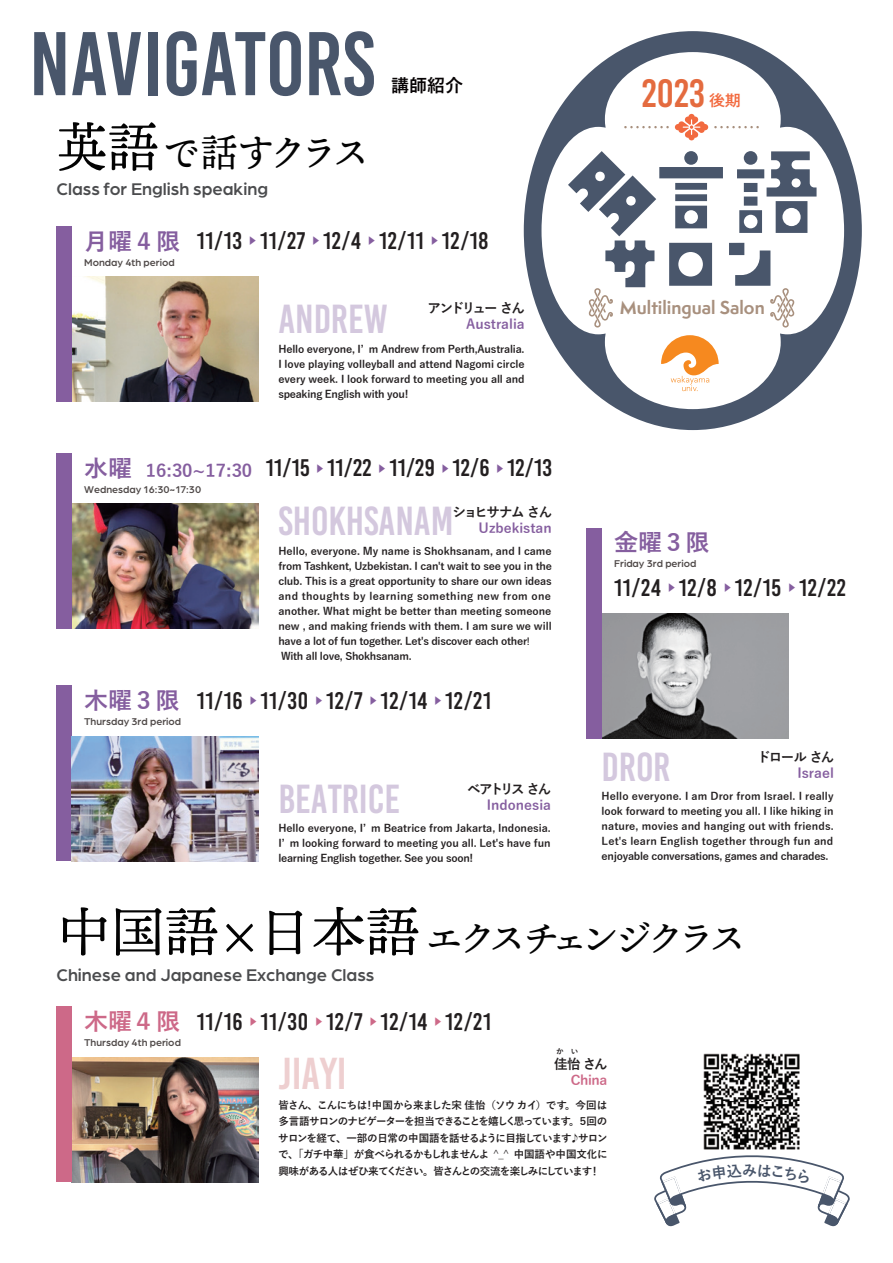
<style>
.page{position:relative;width:893px;height:1263px;background:#fff}
.page>*{position:absolute;margin:0;border:0;box-sizing:border-box;transform-origin:0 0}
.t1{font:90.9px "AB kikori";color:#49566b}
.t2{font:90.15px "Bebas Kai";color:#49566b}
.t3{font:68.1px "AB kikori";color:#49566b}
.t4{font:44.7px "Bebas Kai";color:#eecfd0}
.t5{font:40.5px "Bebas Kai";color:#d4c8de}
.t6{font:39.45px "Bebas Kai";color:#e46b3f}
.t7{font:39.3px "Ten Mincho Text";letter-spacing:-.12em;color:#030303;scale:.94 1}
.t8{font:37.5px "Ten Mincho Text";letter-spacing:-.16em;color:#030303}
.t9{font:24px "Bebas Kai";letter-spacing:.025em;color:#231f20}
.t10{font:700 23.55px "Yu Gothic";color:#855e9f}
.t11{font:500 18px "Arboria";color:#4b4c4e}
.t12{font:700 18px "Yu Gothic";color:#070304}
.t13{font:700 17.7px "Yu Gothic";color:#855e9f}
.t14{font:700 17.25px "Semplicita Pro";color:#a8907e}
.t15{font:15.3px "DNP Shuei Anti Std B";color:#f26a3f;scale:1.04 1}
.t16{font:700 15px "Yu Gothic";color:#49566b}
.t17{font:700 13.5px "Yu Gothic";color:#855e9f}
.t18{font:700 13.5px "Yu Gothic";letter-spacing:-.155em;color:#231f20}
.t19{font:700 13.5px "Yu Gothic";letter-spacing:-.125em;color:#231f20}
.t20{font:700 13.5px "Yu Gothic";letter-spacing:-.025em;color:#cd6988}
.t21{font:700 10.5px/15px "Yu Gothic";letter-spacing:-.015em;color:#231f20;text-align:justify}
.t22{font:500 10.5px "Arboria";color:#4f4948}
.t23{font:9px "Koz Go Pr 6 N";color:#855e9f}
.t24{font:9px "Koz Go Pr 6 N";color:#cd6988}
.t25{font:700 7.5px "Yu Gothic";color:#231f20}
.s1{font-size:54px}
.s2{font-family:"Yu Gothic";font-weight:700;font-size:23.55px;color:#855e9f}
.s3{font-size:23.55px}
.s4{font-family:"Bebas Kai";font-weight:400;font-size:24px;color:#231f20}
.s5{font-family:"Arial";font-weight:400}
.s6{font-family:"Yu Gothic";font-weight:700;font-size:23.55px;color:#cd6988}
</style>
<div class="page">
<img style="left:71px;top:276px;width:187px;height:125px">
<img style="left:71px;top:1057px;width:187px;height:125px">
<div style="left:56px;top:226px;width:15px;height:175px;background:#855e9f"></div>
<img style="left:71px;top:504px;width:187px;height:124px">
<div style="left:56px;top:453px;width:15px;height:175px;background:#855e9f"></div>
<div style="left:56px;top:685px;width:15px;height:176px;background:#855e9f"></div>
<img style="left:601px;top:614px;width:187px;height:125px">
<div style="left:586px;top:528px;width:15px;height:211px;background:#855e9f"></div>
<div style="left:56px;top:1006px;width:15px;height:176px;background:#cd6988"></div>
<img style="left:703px;top:1053px;width:97px;height:95px">
<svg style="left:524px;top:31px;width:338px;height:399px"></svg>
<svg style="left:675px;top:114px;width:33px;height:26px"></svg>
<svg style="left:714px;top:126px;width:45px;height:2px"></svg>
<svg style="left:624px;top:126px;width:45px;height:2px"></svg>
<svg style="left:770px;top:288px;width:24px;height:40px"></svg>
<svg style="left:589px;top:288px;width:24px;height:40px"></svg>
<svg style="left:661px;top:335px;width:58px;height:56px"></svg>
<img style="left:71px;top:736px;width:187px;height:125px">
<svg style="left:654px;top:1148px;width:196px;height:78px"></svg>
<h2 class="t2" style="left:29px;top:16px;width:347px">NAVIGATORS</h2>
<h3 class="t7" style="left:57px;top:131px;width:335px"><span class="s1">英語</span>で話すクラス</h3>
<h3 class="t11" style="left:57px;top:177px;width:213px">Class for English speaking</h3>
<h3 class="t12" style="left:391px;top:75px;width:73px">講師紹介</h3>
<h3 class="t9" style="left:84px;top:228px;width:159px"><span class="s2">月曜 4 限</span> 11/13</h3>
<p class="t23" style="left:248px;top:236px;width:10px">▶</p>
<h3 class="t9" style="left:260px;top:228px;width:47px">11/27</h3>
<p class="t23" style="left:311px;top:236px;width:10px">▶</p>
<h3 class="t9" style="left:323px;top:228px;width:39px">12/4</h3>
<p class="t23" style="left:367px;top:236px;width:10px">▶</p>
<h3 class="t9" style="left:379px;top:228px;width:46px">12/11</h3>
<p class="t23" style="left:430px;top:236px;width:10px">▶</p>
<h3 class="t9" style="left:442px;top:228px;width:48px">12/18</h3>
<p class="t22" style="left:84px;top:255px;width:92px">Monday 4th period</p>
<h3 class="t5" style="left:278px;top:297px;width:111px">ANDREW</h3>
<p class="t18" style="left:428px;top:300px;width:99px">アンドリュー さん</p>
<p class="t17" style="left:466px;top:317px;width:60px">Australia</p>
<p class="t21" style="left:278px;top:341px;width:248px">Hello everyone, Iʼ m Andrew from Perth,Australia.<br>I love playing volleyball and attend Nagomi circle every week. I look forward to meeting you all and speaking English with you!</p>
<h3 class="t6" style="left:642px;top:72px;width:65px">2023</h3>
<h3 class="t15" style="left:709px;top:89px;width:32px">後期</h3>
<h1 class="t1" style="left:566px;top:144px;width:256px">多言語</h1>
<h3 class="t3" style="left:596px;top:229px;width:187px">サロン</h3>
<h3 class="t14" style="left:620px;top:294px;width:146px">Multilingual Salon</h3>
<h3 class="t13" style="left:84px;top:460px;width:227px"><span class="s3">水曜</span> 16:30~17:30 <span class="s4">11/15</span></h3>
<p class="t23" style="left:315px;top:463px;width:10px">▶</p>
<h3 class="t9" style="left:327px;top:455px;width:46px">11/22</h3>
<p class="t23" style="left:377px;top:463px;width:10px">▶</p>
<h3 class="t9" style="left:389px;top:455px;width:47px">11/29</h3>
<p class="t23" style="left:440px;top:463px;width:10px">▶</p>
<h3 class="t9" style="left:452px;top:455px;width:39px">12/6</h3>
<p class="t23" style="left:495px;top:463px;width:10px">▶</p>
<h3 class="t9" style="left:507px;top:455px;width:46px">12/13</h3>
<h3 class="t5" style="left:278px;top:500px;width:177px">SHOKHSANAM</h3>
<p class="t22" style="left:84px;top:482px;width:119px">Wednesday 16:30~17:30</p>
<p class="t19" style="left:452px;top:504px;width:101px">ショヒサナム さん</p>
<p class="t17" style="left:479px;top:520px;width:75px">Uzbekistan</p>
<p class="t21" style="left:278px;top:544px;width:275px;text-align:left">Hello, everyone. My name is Shokhsanam, and I came from Tashkent, Uzbekistan. I can't wait to see you in the club. This is a great opportunity to share our own ideas and thoughts by learning something new from one another. What might be better than meeting someone new , and making friends with them. I am sure we will have a lot of fun together. Let's discover each other<span class="s5">!<br></span>With all love, Shokhsanam.</p>
<h3 class="t9" style="left:84px;top:688px;width:160px"><span class="s2">木曜 3 限</span> 11/16</h3>
<p class="t23" style="left:248px;top:696px;width:10px">▶</p>
<h3 class="t9" style="left:261px;top:688px;width:49px">11/30</h3>
<p class="t23" style="left:314px;top:696px;width:10px">▶</p>
<h3 class="t9" style="left:326px;top:688px;width:38px">12/7</h3>
<p class="t23" style="left:369px;top:696px;width:10px">▶</p>
<h3 class="t9" style="left:381px;top:688px;width:48px">12/14</h3>
<p class="t23" style="left:433px;top:696px;width:10px">▶</p>
<h3 class="t9" style="left:445px;top:688px;width:47px">12/21</h3>
<p class="t22" style="left:84px;top:715px;width:99px">Thursday 3rd period</p>
<h3 class="t10" style="left:614px;top:529px;width:97px">金曜3限</h3>
<h3 class="t9" style="left:614px;top:575px;width:48px">11/24</h3>
<p class="t23" style="left:667px;top:583px;width:10px">▶</p>
<h3 class="t9" style="left:679px;top:575px;width:39px">12/8</h3>
<p class="t23" style="left:723px;top:583px;width:10px">▶</p>
<h3 class="t9" style="left:735px;top:575px;width:48px">12/15</h3>
<p class="t23" style="left:787px;top:583px;width:10px">▶</p>
<h3 class="t9" style="left:799px;top:575px;width:48px">12/22</h3>
<p class="t22" style="left:614px;top:556px;width:84px">Friday 3rd period</p>
<p class="t18" style="left:758px;top:749px;width:78px">ドロール さん</p>
<p class="t17" style="left:797px;top:766px;width:38px">Israel</p>
<h3 class="t5" style="left:602px;top:745px;width:70px">DROR</h3>
<p class="t18" style="left:467px;top:781px;width:86px">ベアトリス さん</p>
<p class="t17" style="left:487px;top:798px;width:66px">Indonesia</p>
<p class="t21" style="left:602px;top:789px;width:234px">Hello everyone. I am Dror from Israel. I really look forward to meeting you all. I like hiking in nature, movies and hanging out with friends.<br>Let's learn English together through fun and enjoyable conversations, games and charades.</p>
<h3 class="t5" style="left:278px;top:777px;width:123px">BEATRICE</h3>
<p class="t21" style="left:278px;top:821px;width:274px">Hello everyone, Iʼ m Beatrice from Jakarta, Indonesia.<br>Iʼ m looking forward to meeting you all. Let's have fun learning English together. See you soon!</p>
<h3 class="t8" style="left:57px;top:917px;width:692px"><span class="s1">中国語×日本語</span>エクスチェンジクラス</h3>
<h3 class="t11" style="left:57px;top:963px;width:319px">Chinese and Japanese Exchange Class</h3>
<h3 class="t9" style="left:84px;top:1009px;width:160px"><span class="s6">木曜４限</span> 11/16</h3>
<p class="t24" style="left:248px;top:1017px;width:10px">▶</p>
<h3 class="t9" style="left:261px;top:1009px;width:49px">11/30</h3>
<p class="t24" style="left:314px;top:1017px;width:10px">▶</p>
<h3 class="t9" style="left:326px;top:1009px;width:38px">12/7</h3>
<p class="t24" style="left:369px;top:1017px;width:10px">▶</p>
<h3 class="t9" style="left:381px;top:1009px;width:48px">12/14</h3>
<p class="t24" style="left:433px;top:1017px;width:10px">▶</p>
<h3 class="t9" style="left:445px;top:1009px;width:47px">12/21</h3>
<h3 class="t4" style="left:278px;top:1050px;width:70px">JIAYI</h3>
<p class="t22" style="left:84px;top:1036px;width:98px">Thursday 4th period</p>
<p class="t25" style="left:556px;top:1047px;width:24px">か　い</p>
<p class="t18" style="left:554px;top:1056px;width:55px">佳怡 さん</p>
<p class="t20" style="left:571px;top:1073px;width:38px">China</p>
<p class="t21" style="left:278px;top:1097px;width:331px;line-height:16.5px">皆さん、こんにちは！中国から来ました宋 佳怡（ソウ カイ）です。今回は多言語サロンのナビゲーターを担当できることを嬉しく思っています。５回のサロンを経て、一部の日常の中国語を話せるように目指しています♪サロンで、「ガチ中華」が食べられるかもしれませんよ ^_^ 中国語や中国文化に興味がある人はぜひ来てください。皆さんとの交流を楽しみにしています！</p>
<h3 class="t16" style="left:742px;top:1162px;width:17px">み</h3>
</div>
